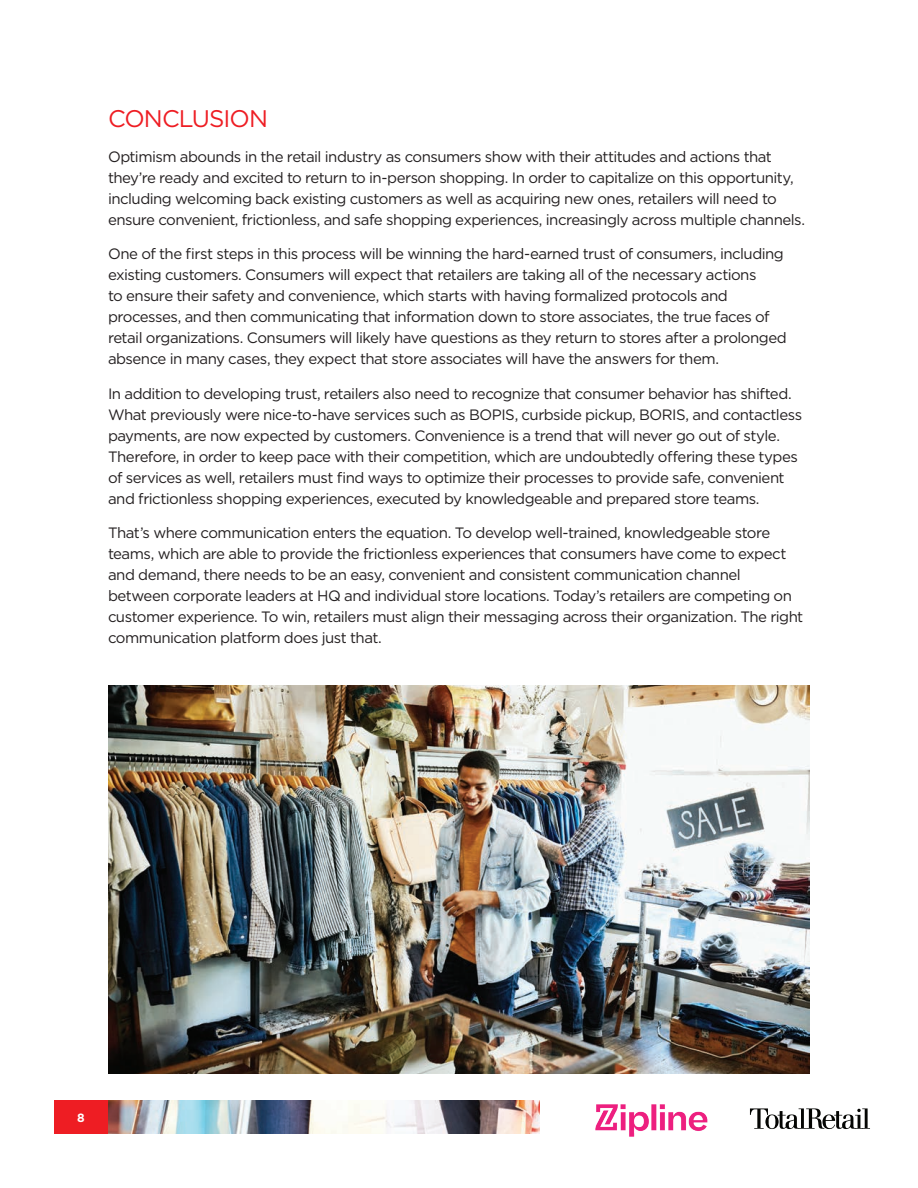
<style>
.page{position:relative;width:918px;height:1188px;background:#fff}
.page>*{position:absolute;margin:0;border:0;box-sizing:border-box;transform-origin:0 0}
.t1{font:24px "Gotham";letter-spacing:-.04em;color:#ee1d23}
.t2{font:15px/21px "Gotham";letter-spacing:-.035em;color:#231f20}
.t3{font:700 12px "Gotham";color:#fff}
</style>
<div class="page">
<div style="left:54px;top:1101px;width:54px;height:33px;background:#ee1d23"></div>
<svg style="left:750px;top:1108px;width:120px;height:21px"></svg>
<img style="left:595px;top:1104px;width:113px;height:33px">
<img style="left:108px;top:1101px;width:432px;height:33px">
<img style="left:108px;top:686px;width:702px;height:388px">
<h1 class="t1" style="left:108px;top:103px;width:162px">CONCLUSION</h1>
<p class="t2" style="left:108px;top:146px;width:699px">Optimism abounds in the retail industry as consumers show with their attitudes and actions that they’re ready and excited to return to in-person shopping. In order to capitalize on this opportunity, including welcoming back existing customers as well as acquiring new ones, retailers will need to ensure convenient, frictionless, and safe shopping experiences, increasingly across multiple channels.</p>
<p class="t2" style="left:108px;top:243px;width:680px">One of the first steps in this process will be winning the hard-earned trust of consumers, including existing customers. Consumers will expect that retailers are taking all of the necessary actions<br>to ensure their safety and convenience, which starts with having formalized protocols and processes, and then communicating that information down to store associates, the true faces of retail organizations. Consumers will likely have questions as they return to stores after a prolonged absence in many cases, they expect that store associates will have the answers for them.</p>
<p class="t2" style="left:108px;top:383px;width:696px">In addition to developing trust, retailers also need to recognize that consumer behavior has shifted.<br>What previously were nice-to-have services such as BOPIS, curbside pickup, BORIS, and contactless payments, are now expected by customers. Convenience is a trend that will never go out of style.<br>Therefore, in order to keep pace with their competition, which are undoubtedly offering these types of services as well, retailers must find ways to optimize their processes to provide safe, convenient and frictionless shopping experiences, executed by knowledgeable and prepared store teams.</p>
<p class="t2" style="left:108px;top:522px;width:697px">That’s where communication enters the equation. To develop well-trained, knowledgeable store teams, which are able to provide the frictionless experiences that consumers have come to expect and demand, there needs to be an easy, convenient and consistent communication channel between corporate leaders at HQ and individual store locations. Today’s retailers are competing on customer experience. To win, retailers must align their messaging across their organization. The right communication platform does just that.</p>
<p class="t3" style="left:77px;top:1110px;width:9px">8</p>
</div>
